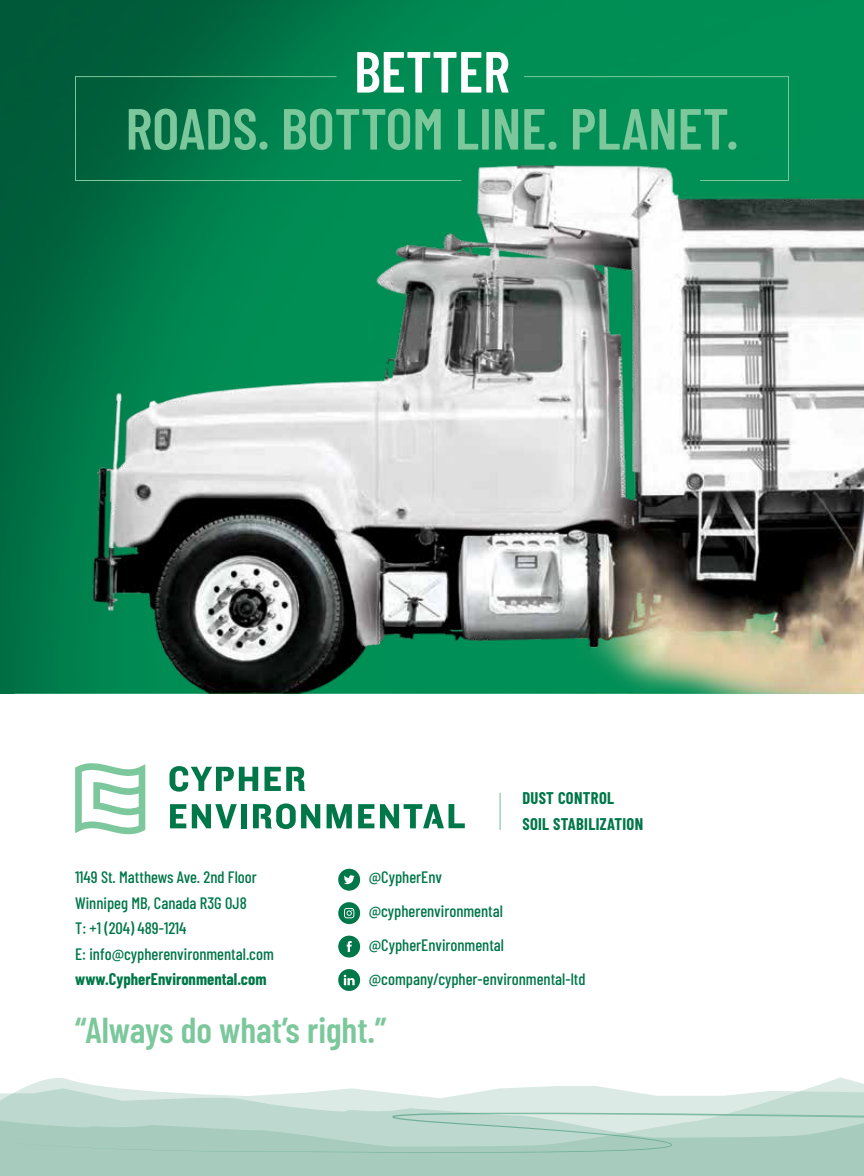
<style>
.page{position:relative;width:864px;height:1176px;background:#fff}
.page>*{position:absolute;margin:0;border:0;box-sizing:border-box;transform-origin:0 0}
.t1{font:600 57.9px "Barlow Condensed";color:#7cc89c}
.t2{font:600 57.9px "Barlow Condensed";color:#fff}
.t3{font:600 36px "Barlow Condensed";color:#7cc89c}
.t4{font:500 16.5px/25.5px "Barlow Condensed";color:#007749}
.t5{font:700 16.5px/25.5px "Barlow Condensed";letter-spacing:.005em;color:#007749}
</style>
<div class="page">
<img style="left:0;top:0;width:864px;height:693px">
<svg style="left:192px;top:804px;width:45px;height:24px"></svg>
<div style="left:241px;top:803px;width:6px;height:25px;background:#007749"></div>
<svg style="left:327px;top:804px;width:25px;height:24px"></svg>
<svg style="left:170px;top:766px;width:88px;height:25px"></svg>
<svg style="left:265px;top:766px;width:40px;height:25px"></svg>
<svg style="left:75px;top:763px;width:70px;height:71px"></svg>
<svg style="left:358px;top:804px;width:16px;height:24px"></svg>
<svg style="left:170px;top:804px;width:16px;height:24px"></svg>
<svg style="left:253px;top:803px;width:67px;height:25px"></svg>
<svg style="left:380px;top:804px;width:85px;height:24px"></svg>
<hr style="left:500px;top:792px;width:1px;height:37px;background:#7cc89c">
<img style="left:14px;top:40px;width:850px;height:653px">
<svg style="left:75px;top:76px;width:387px;height:105px;background:#027d4c"></svg>
<svg style="left:523px;top:76px;width:266px;height:105px;background:#139661"></svg>
<svg style="left:0;top:1077px;width:864px;height:98px;background:#c1dbd1"></svg>
<svg style="left:338px;top:868px;width:22px;height:22px"></svg>
<svg style="left:338px;top:902px;width:22px;height:21px"></svg>
<svg style="left:338px;top:935px;width:22px;height:22px"></svg>
<svg style="left:338px;top:969px;width:22px;height:21px"></svg>
<h1 class="t2" style="left:354px;top:30px;width:157px">BETTER</h1>
<h1 class="t1" style="left:126px;top:87px;width:614px">ROADS. BOTTOM LINE. PLANET.</h1>
<p class="t5" style="left:522px;top:784px;width:122px">DUST CONTROL<br>SOIL STABILIZATION</p>
<p class="t4" style="left:369px;top:859px;width:218px;line-height:33.8px">@CypherEnv<br>@cypherenvironmental @CypherEnvironmental @company/cypher-environmental-ltd</p>
<h2 class="t3" style="left:75px;top:1004px;width:313px">“Always do what’s right.”</h2>
<p class="t4" style="left:75px;top:863px;width:200px">1149 St. Matthews Ave. 2nd Floor<br>Winnipeg MB, Canada R3G 0J8<br>T: +1 (204) 489-1214<br>E: info@cypherenvironmental.com</p>
<p class="t5" style="left:75px;top:965px;width:193px">www.CypherEnvironmental.com</p>
</div>
